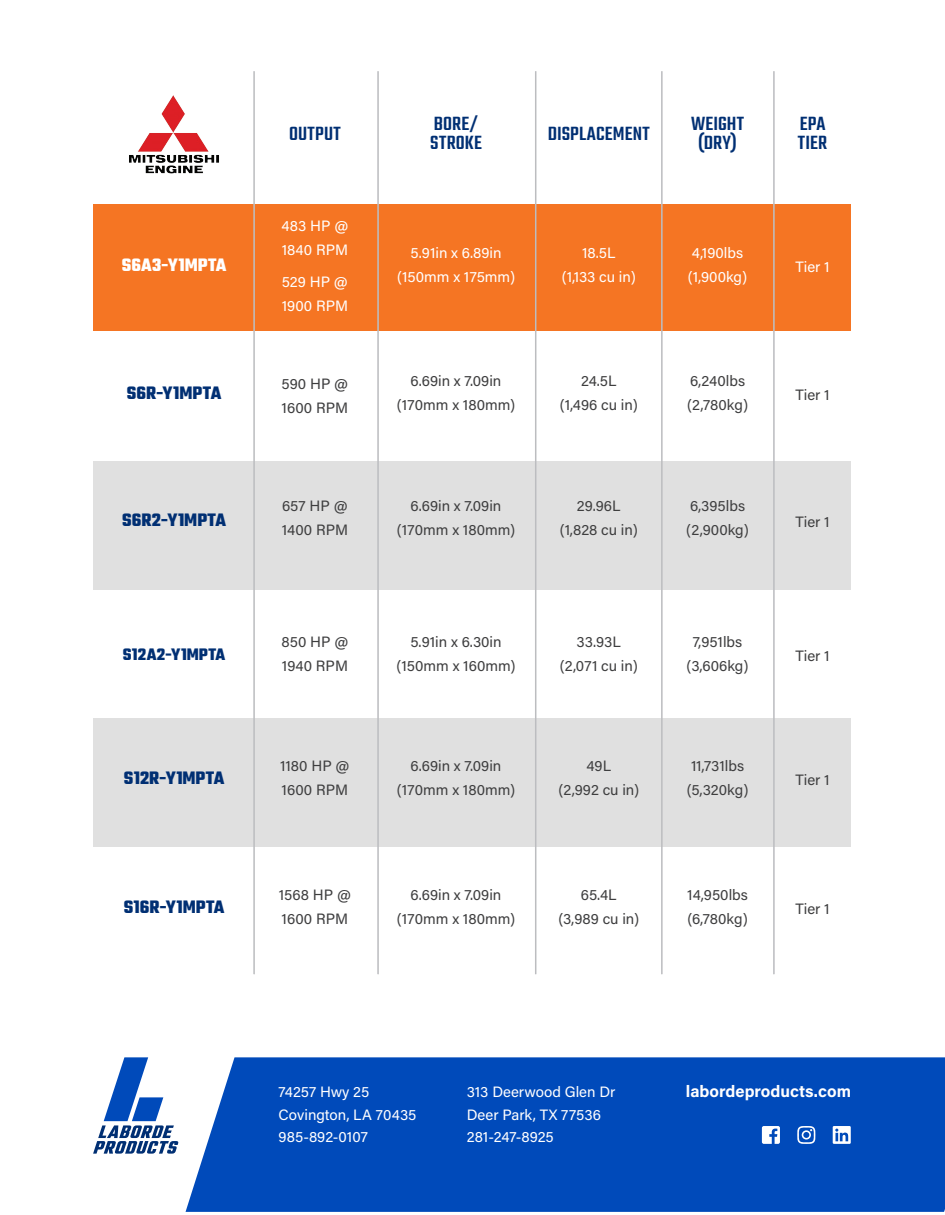
<style>
.page{position:relative;width:945px;height:1215px;background:#fff}
.page>*{position:absolute;margin:0;border:0;box-sizing:border-box;transform-origin:0 0}
.t1{font:500 21px/19.5px "Teko";letter-spacing:.01em;color:#002f73}
.t2{font:700 19.5px "Teko";color:#002f73}
.t3{font:700 19.5px "Teko";letter-spacing:.005em;color:#fff}
.t4{font:700 18px "Teko";letter-spacing:.01em;color:#002f73}
.t5{font:700 16.5px "Acumin Pro";color:#fff}
.t6{font:15px/24px "Acumin Pro";color:#3e3e3f;text-align:center}
.t7{font:15px/24px "Acumin Pro";color:#fff}
</style>
<div class="page">
<div style="left:93px;top:204px;width:758px;height:127px;background:#f57523"></div>
<div style="left:93px;top:719px;width:758px;height:128px;background:#e0e0e0"></div>
<div style="left:93px;top:461px;width:758px;height:129px;background:#e0e0e0"></div>
<img style="left:129px;top:95px;width:90px;height:79px">
<hr style="left:253px;top:71px;width:2px;height:903px;background:#bcbdc0">
<hr style="left:377px;top:71px;width:2px;height:903px;background:#bcbdc0">
<hr style="left:535px;top:71px;width:1px;height:903px;background:#bcbdc0">
<hr style="left:661px;top:71px;width:2px;height:903px;background:#bcbdc0">
<hr style="left:773px;top:71px;width:2px;height:903px;background:#bcbdc0">
<div style="left:186px;top:1057px;width:759px;height:155px;background:#004aba"></div>
<svg style="left:93px;top:1057px;width:86px;height:97px"></svg>
<svg style="left:762px;top:1126px;width:18px;height:18px"></svg>
<svg style="left:797px;top:1126px;width:18px;height:18px"></svg>
<svg style="left:833px;top:1126px;width:18px;height:18px"></svg>
<h1 class="t1" style="left:289px;top:125px;width:53px">OUTPUT</h1>
<h1 class="t1" style="left:430px;top:115px;width:53px">BORE/<br>STROKE</h1>
<h1 class="t1" style="left:548px;top:125px;width:103px">DISPLACEMENT</h1>
<h1 class="t1" style="left:691px;top:115px;width:55px;text-align:center">WEIGHT (DRY)</h1>
<h1 class="t1" style="left:798px;top:115px;width:31px">EPA<br>TIER</h1>
<h2 class="t3" style="left:122px;top:252px;width:106px">S6A3-Y1MPTA</h2>
<p class="t7" style="left:281px;top:213px;width:68px">483 HP @<br>1840 RPM</p>
<p class="t7" style="left:282px;top:269px;width:68px">529 HP @<br>1900 RPM</p>
<p class="t7" style="left:397px;top:240px;width:120px;text-align:center">5.91in x 6.89in (150mm x 175mm)</p>
<p class="t7" style="left:562px;top:240px;width:75px;text-align:center">18.5L<br>(1,133 cu in)</p>
<p class="t7" style="left:688px;top:240px;width:61px">4,190lbs (1,900kg)</p>
<p class="t7" style="left:795px;top:254px;width:36px">Tier 1</p>
<h2 class="t2" style="left:127px;top:381px;width:96px">S6R-Y1MPTA</h2>
<p class="t6" style="left:282px;top:371px;width:68px;text-align:left">590 HP @<br>1600 RPM</p>
<p class="t6" style="left:397px;top:368px;width:120px">6.69in x 7.09in (170mm x 180mm)</p>
<p class="t6" style="left:560px;top:368px;width:79px">24.5L<br>(1,496 cu in)</p>
<p class="t6" style="left:687px;top:368px;width:63px;text-align:left">6,240lbs (2,780kg)</p>
<p class="t6" style="left:795px;top:382px;width:36px">Tier 1</p>
<h2 class="t2" style="left:122px;top:507px;width:105px">S6R2-Y1MPTA</h2>
<p class="t6" style="left:282px;top:493px;width:68px;text-align:left">657 HP @<br>1400 RPM</p>
<p class="t6" style="left:397px;top:493px;width:120px">6.69in x 7.09in (170mm x 180mm)</p>
<p class="t6" style="left:560px;top:493px;width:80px">29.96L (1,828 cu in)</p>
<p class="t6" style="left:686px;top:493px;width:64px;text-align:left">6,395lbs (2,900kg)</p>
<p class="t6" style="left:795px;top:509px;width:36px">Tier 1</p>
<p class="t4" style="left:123px;top:643px;width:104px">S12A2-Y1MPTA</p>
<p class="t6" style="left:281px;top:630px;width:69px;text-align:left">850 HP @<br>1940 RPM</p>
<p class="t6" style="left:396px;top:630px;width:121px">5.91in x 6.30in (150mm x 160mm)</p>
<p class="t6" style="left:560px;top:630px;width:79px">33.93L (2,071 cu in)</p>
<p class="t6" style="left:687px;top:629px;width:63px">7,951lbs (3,606kg)</p>
<p class="t6" style="left:795px;top:644px;width:36px">Tier 1</p>
<h2 class="t2" style="left:124px;top:765px;width:102px">S12R-Y1MPTA</h2>
<p class="t6" style="left:280px;top:753px;width:71px;text-align:left">1180 HP @<br>1600 RPM</p>
<p class="t6" style="left:397px;top:753px;width:120px">6.69in x 7.09in (170mm x 180mm)</p>
<p class="t6" style="left:558px;top:753px;width:82px">49L<br>(2,992 cu in)</p>
<p class="t6" style="left:687px;top:753px;width:63px;text-align:left">11,731lbs (5,320kg)</p>
<p class="t6" style="left:795px;top:767px;width:36px">Tier 1</p>
<h2 class="t2" style="left:124px;top:894px;width:102px">S16R-Y1MPTA</h2>
<p class="t6" style="left:279px;top:882px;width:74px;text-align:left">1568 HP @<br>1600 RPM</p>
<p class="t6" style="left:397px;top:882px;width:120px">6.69in x 7.09in (170mm x 180mm)</p>
<p class="t6" style="left:558px;top:882px;width:82px">65.4L<br>(3,989 cu in)</p>
<p class="t6" style="left:687px;top:882px;width:62px;text-align:left">14,950lbs (6,780kg)</p>
<p class="t6" style="left:795px;top:896px;width:36px">Tier 1</p>
<p class="t7" style="left:279px;top:1080px;width:139px;line-height:22.5px">74257 Hwy 25<br>Covington, LA 70435<br>985-892-0107</p>
<p class="t7" style="left:467px;top:1080px;width:150px;line-height:22.5px">313 Deerwood Glen Dr<br>Deer Park, TX 77536<br>281-247-8925</p>
<p class="t5" style="left:686px;top:1080px;width:167px">labordeproducts.com</p>
</div>
